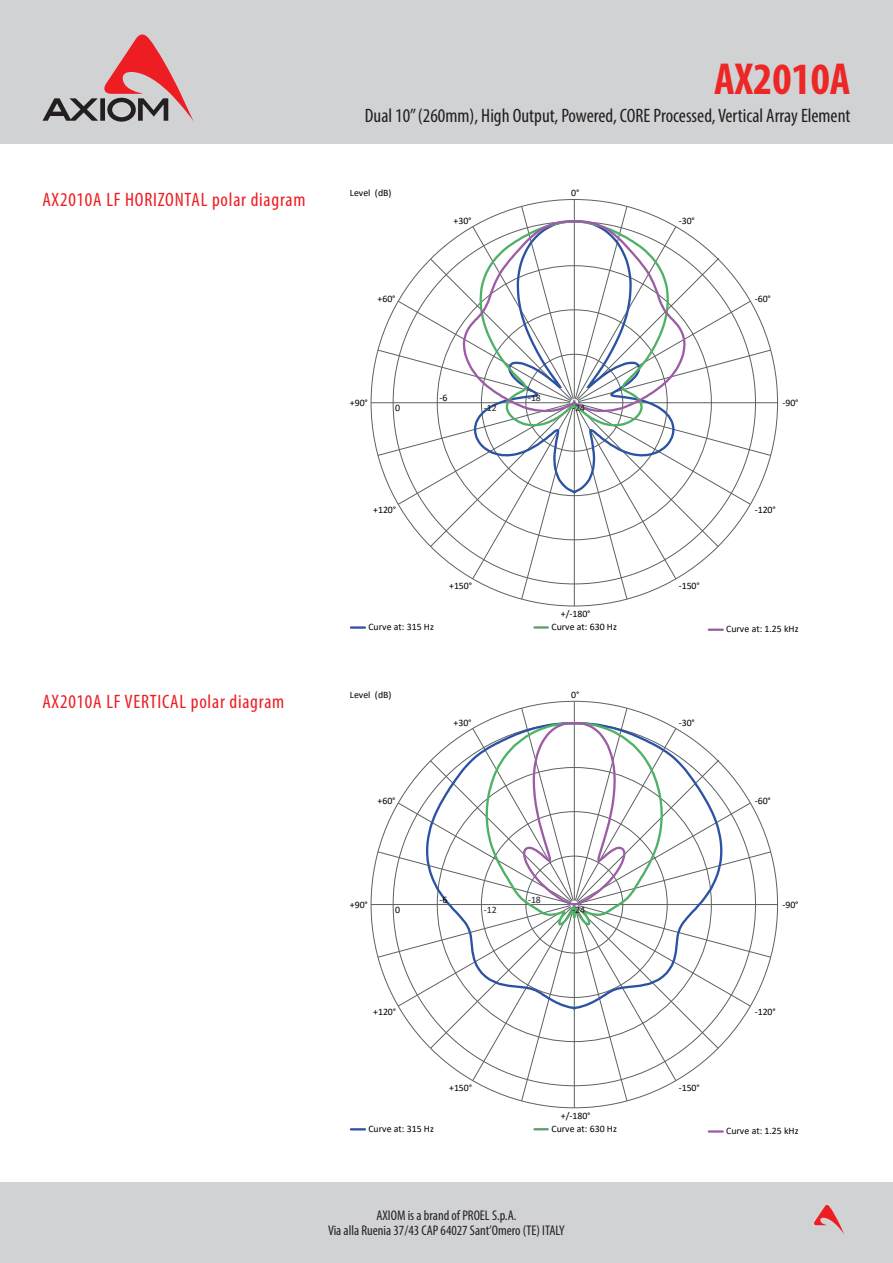
<style>
.page{position:relative;width:893px;height:1263px;background:#fff}
.page>*{position:absolute;margin:0;border:0;box-sizing:border-box;transform-origin:0 0}
.t1{font:700 condensed 45px "Myriad Pro";color:#ed2626}
.t2{font:condensed 19.5px "Myriad Pro";color:#231f20}
.t3{font:condensed 19.5px "Myriad Pro";letter-spacing:.04em;color:#ee1d23}
.t4{font:condensed 14.1px/15px "Myriad Pro";color:#231f20;text-align:center}
.t5{font:9.9px "Calibri";color:#000001}
.t6{font:9.9px "Calibri";letter-spacing:-.01em;color:#231f20}
</style>
<div class="page">
<div style="left:0;top:0;width:893px;height:143px;background:#d1d2d4"></div>
<div style="left:0;top:1183px;width:893px;height:80px;background:#d1d2d4"></div>
<svg style="left:814px;top:1205px;width:30px;height:29px"></svg>
<svg style="left:43px;top:34px;width:151px;height:88px"></svg>
<hr style="left:574px;top:199px;width:1px;height:200px;background:#5d6162">
<hr style="left:574px;top:407px;width:1px;height:199px;background:#5d6162">
<hr style="left:578px;top:402px;width:200px;height:1px;background:#5d6162">
<hr style="left:371px;top:402px;width:199px;height:1px;background:#5d6162">
<svg style="left:378px;top:206px;width:393px;height:393px"></svg>
<hr style="left:351px;top:626px;width:14px;height:3px;background:#2c52a3">
<hr style="left:534px;top:626px;width:14px;height:3px;background:#639a6c">
<hr style="left:709px;top:628px;width:14px;height:3px;background:#9d5da6">
<hr style="left:574px;top:701px;width:1px;height:199px;background:#5d6162">
<hr style="left:574px;top:909px;width:1px;height:199px;background:#5d6162">
<hr style="left:578px;top:904px;width:200px;height:1px;background:#5d6162">
<hr style="left:371px;top:904px;width:199px;height:1px;background:#5d6162">
<svg style="left:378px;top:708px;width:393px;height:393px"></svg>
<svg style="left:351px;top:1128px;width:14px;height:2px"></svg>
<svg style="left:534px;top:1128px;width:14px;height:2px"></svg>
<hr style="left:709px;top:1130px;width:14px;height:3px;background:#9d5da6">
<h2 class="t3" style="left:43px;top:188px;width:264px">AX2010A LF HORIZONTAL polar diagram</h2>
<h1 class="t1" style="left:714px;top:51px;width:138px">AX2010A</h1>
<h2 class="t2" style="left:365px;top:104px;width:487px">Dual 10” (260mm), High Output, Powered, CORE Processed, Vertical Array Element</h2>
<p class="t5" style="left:350px;top:186px;width:43px">Level (dB)</p>
<p class="t5" style="left:571px;top:186px;width:10px">0°</p>
<p class="t5" style="left:453px;top:214px;width:20px">+30°</p>
<p class="t5" style="left:679px;top:214px;width:18px">-30°</p>
<p class="t5" style="left:378px;top:292px;width:20px">+60°</p>
<p class="t5" style="left:755px;top:292px;width:18px">-60°</p>
<p class="t5" style="left:350px;top:396px;width:20px">+90°</p>
<p class="t5" style="left:440px;top:391px;width:9px">-6</p>
<p class="t6" style="left:528px;top:391px;width:14px">-18</p>
<p class="t5" style="left:395px;top:401px;width:6px">0</p>
<p class="t6" style="left:484px;top:401px;width:14px">-12</p>
<p class="t6" style="left:572px;top:401px;width:14px">-24</p>
<p class="t5" style="left:782px;top:396px;width:18px">-90°</p>
<h2 class="t3" style="left:43px;top:689px;width:243px">AX2010A LF VERTICAL polar diagram</h2>
<p class="t5" style="left:373px;top:503px;width:24px">+120°</p>
<p class="t5" style="left:449px;top:579px;width:24px">+150°</p>
<p class="t5" style="left:561px;top:607px;width:31px">+/-180°</p>
<p class="t5" style="left:679px;top:579px;width:22px">-150°</p>
<p class="t5" style="left:755px;top:503px;width:22px">-120°</p>
<p class="t5" style="left:368px;top:620px;width:67px">Curve at: 315 Hz</p>
<p class="t5" style="left:551px;top:620px;width:67px">Curve at: 630 Hz</p>
<p class="t5" style="left:726px;top:622px;width:74px">Curve at: 1.25 kHz</p>
<p class="t5" style="left:350px;top:688px;width:43px">Level (dB)</p>
<p class="t5" style="left:571px;top:688px;width:10px">0°</p>
<p class="t5" style="left:453px;top:716px;width:20px">+30°</p>
<p class="t5" style="left:679px;top:716px;width:18px">-30°</p>
<p class="t5" style="left:378px;top:793px;width:20px">+60°</p>
<p class="t5" style="left:755px;top:793px;width:18px">-60°</p>
<p class="t5" style="left:350px;top:898px;width:20px">+90°</p>
<p class="t5" style="left:440px;top:892px;width:9px">-6</p>
<p class="t6" style="left:528px;top:892px;width:14px">-18</p>
<p class="t5" style="left:395px;top:903px;width:6px">0</p>
<p class="t6" style="left:484px;top:903px;width:14px">-12</p>
<p class="t6" style="left:572px;top:903px;width:14px">-24</p>
<p class="t5" style="left:782px;top:898px;width:18px">-90°</p>
<p class="t5" style="left:373px;top:1005px;width:24px">+120°</p>
<p class="t5" style="left:755px;top:1005px;width:22px">-120°</p>
<p class="t5" style="left:449px;top:1080px;width:24px">+150°</p>
<p class="t5" style="left:679px;top:1080px;width:22px">-150°</p>
<p class="t5" style="left:561px;top:1108px;width:31px">+/-180°</p>
<p class="t5" style="left:368px;top:1122px;width:67px">Curve at: 315 Hz</p>
<p class="t5" style="left:551px;top:1122px;width:67px">Curve at: 630 Hz</p>
<p class="t5" style="left:726px;top:1124px;width:74px">Curve at: 1.25 kHz</p>
<h3 class="t4" style="left:328px;top:1208px;width:238px">AXIOM is a brand of PROEL S.p.A.<br>Via alla Ruenia 37/43 CAP 64027 Sant’Omero (TE) ITALY</h3>
</div>
